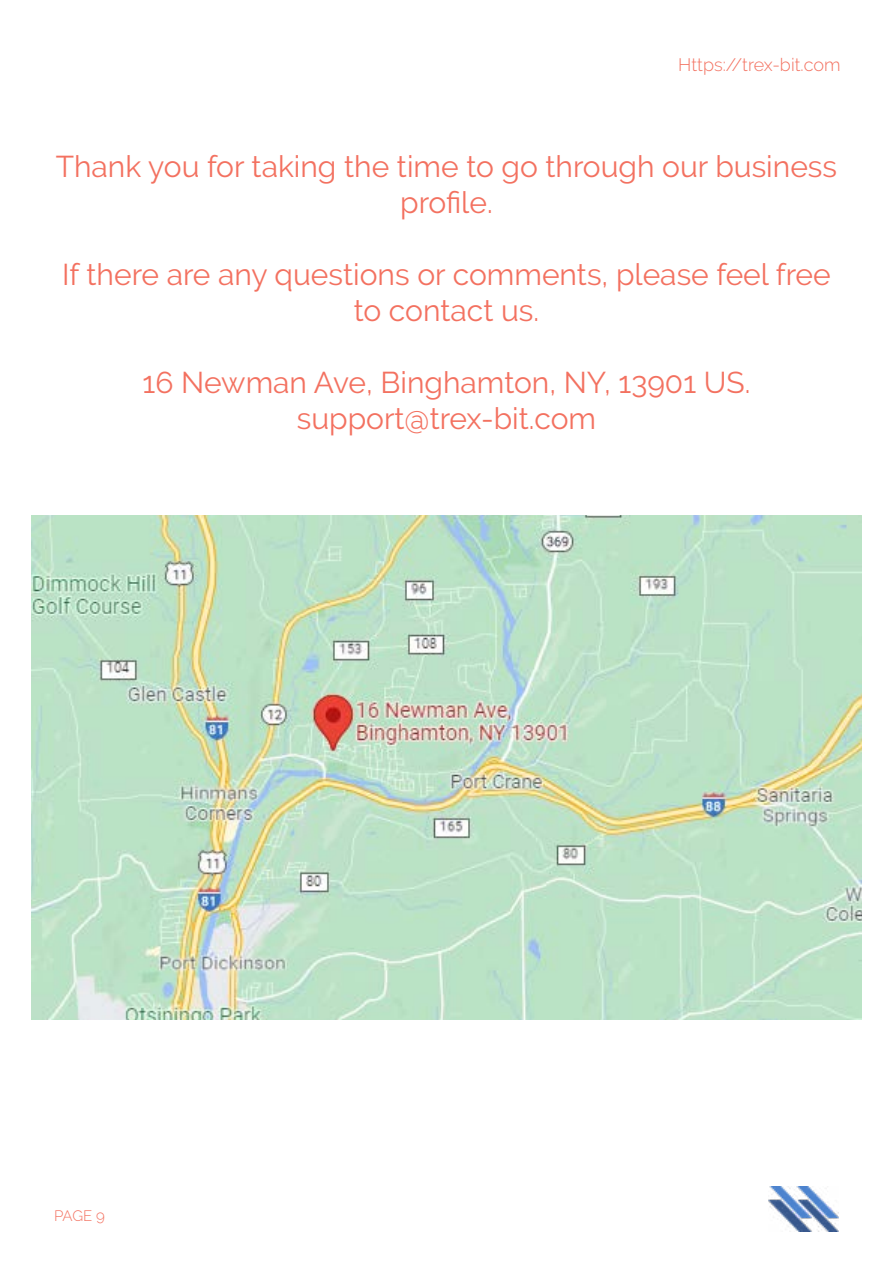
<style>
.page{position:relative;width:893px;height:1263px;background:#fff}
.page>*{position:absolute;margin:0;border:0;box-sizing:border-box;transform-origin:0 0}
.t1{font:30px/36px "Raleway";color:#f37160;text-align:center}
.t2{font:300 18px "Raleway";color:#f37160}
.t3{font:300 15px "Raleway";color:#f37160}
</style>
<div class="page">
<img style="left:769px;top:1187px;width:70px;height:44px">
<img style="left:32px;top:516px;width:829px;height:504px">
<p class="t2" style="left:678px;top:54px;width:164px">Https://trex-bit.com</p>
<p class="t1" style="left:56px;top:148px;width:783px">Thank you for taking the time to go through our business profile.</p>
<p class="t1" style="left:62px;top:256px;width:770px">If there are any questions or comments, please feel free to contact us.</p>
<p class="t1" style="left:143px;top:364px;width:609px">16 Newman Ave, Binghamton, NY, 13901 US. support@trex-bit.com</p>
<p class="t3" style="left:54px;top:1207px;width:52px">PAGE 9</p>
</div>
